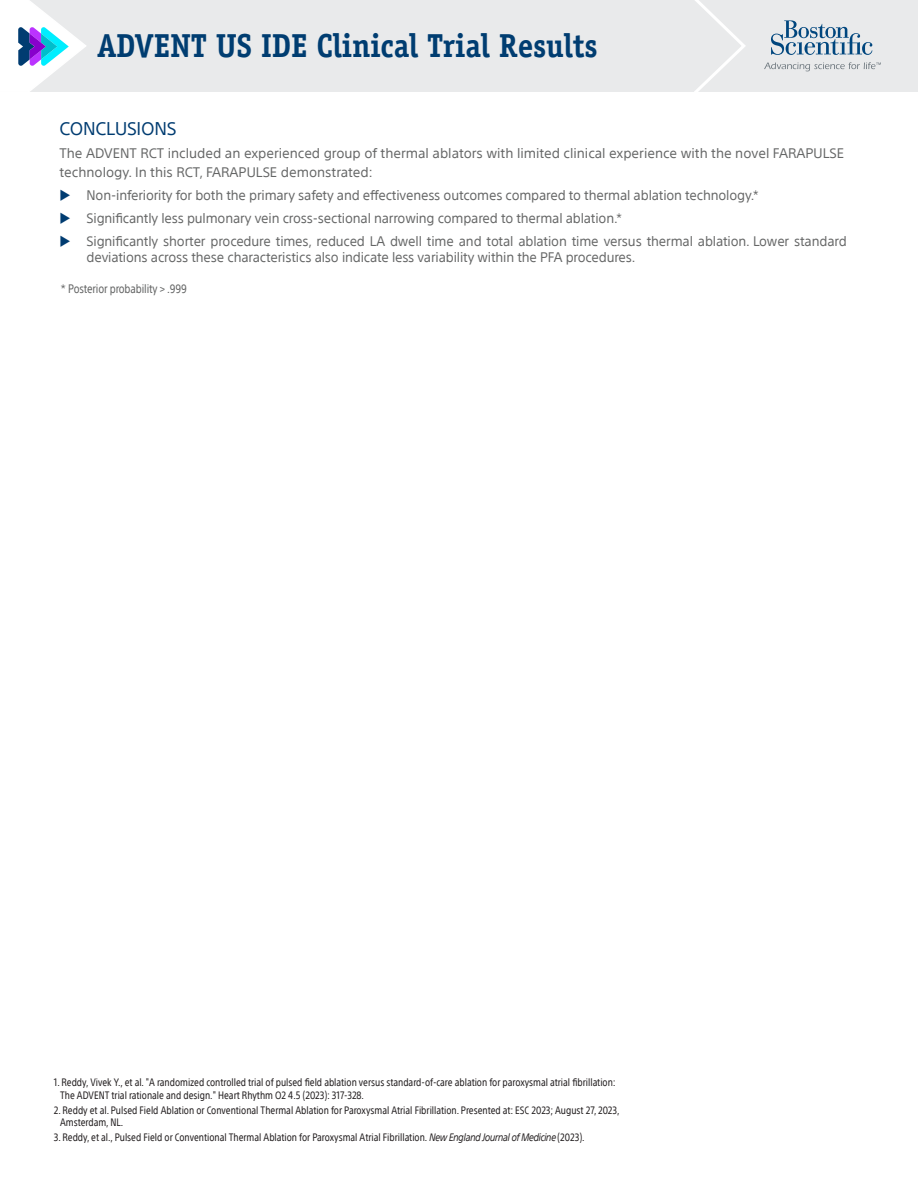
<style>
.page{position:relative;width:918px;height:1188px;background:#fff}
.page>*{position:absolute;margin:0;border:0;box-sizing:border-box;transform-origin:0 0}
.t1{font:700 33.3px "Officina Serif Std";letter-spacing:-.005em;color:#003d71;scale:.93 1}
.Highlights_title{font:18px "SST";letter-spacing:-.01em;color:#003c71}
.body{font:13.5px/18.9px "SST";letter-spacing:-.01em;color:#656666}
.t2{font:condensed 12px "SST";letter-spacing:-.01em;color:#656666}
.t3{font:condensed 10.5px "SST";color:#231f20}
.s1{font-style:italic;font-stretch:normal}
</style>
<div class="page">
<div style="left:0;top:0;width:918px;height:92px;background:#e9eaeb"></div>
<svg style="left:0;top:0;width:86px;height:92px"></svg>
<svg style="left:694px;top:0;width:52px;height:92px"></svg>
<svg style="left:771px;top:20px;width:101px;height:35px"></svg>
<svg style="left:764px;top:62px;width:117px;height:9px"></svg>
<p class="t1" style="left:97px;top:24px;width:540px">ADVENT US IDE Clinical Trial Results</p>
<p class="Highlights_title" style="left:60px;top:118px;width:119px">CONCLUSIONS</p>
<p class="body" style="left:60px;top:144px;width:786px">The ADVENT RCT included an experienced group of thermal ablators with limited clinical experience with the novel FARAPULSE technology. In this RCT, FARAPULSE demonstrated:</p>
<p class="body" style="left:87px;top:186px;width:674px">Non-inferiority for both the primary safety and effectiveness outcomes compared to thermal ablation technology.*</p>
<p class="body" style="left:87px;top:209px;width:537px">Significantly less pulmonary vein cross-sectional narrowing compared to thermal ablation.*</p>
<p class="body" style="left:87px;top:233px;width:762px;line-height:16.2px">Significantly shorter procedure times, reduced LA dwell time and total ablation time versus thermal ablation. Lower standard deviations across these characteristics also indicate less variability within the PFA procedures.</p>
<p class="t2" style="left:61px;top:282px;width:127px">* Posterior probability &gt; .999</p>
<p class="t3" style="left:54px;top:1076px;width:564px">1. Reddy, Vivek Y., et al. "A randomized controlled trial of pulsed field ablation versus standard-of-care ablation for paroxysmal atrial fibrillation:</p>
<p class="t3" style="left:60px;top:1089px;width:305px">The ADVENT trial rationale and design." Heart Rhythm O2 4.5 (2023): 317-328.</p>
<p class="t3" style="left:54px;top:1104px;width:567px">2. Reddy et al. Pulsed Field Ablation or Conventional Thermal Ablation for Paroxysmal Atrial Fibrillation. Presented at: ESC 2023; August 27, 2023,</p>
<p class="t3" style="left:60px;top:1116px;width:65px">Amsterdam, NL.</p>
<p class="t3" style="left:54px;top:1131px;width:532px">3. Reddy, et al., Pulsed Field or Conventional Thermal Ablation for Paroxysmal Atrial Fibrillation. <span class="s1">New England Journal of Medicine</span> (2023).</p>
</div>
